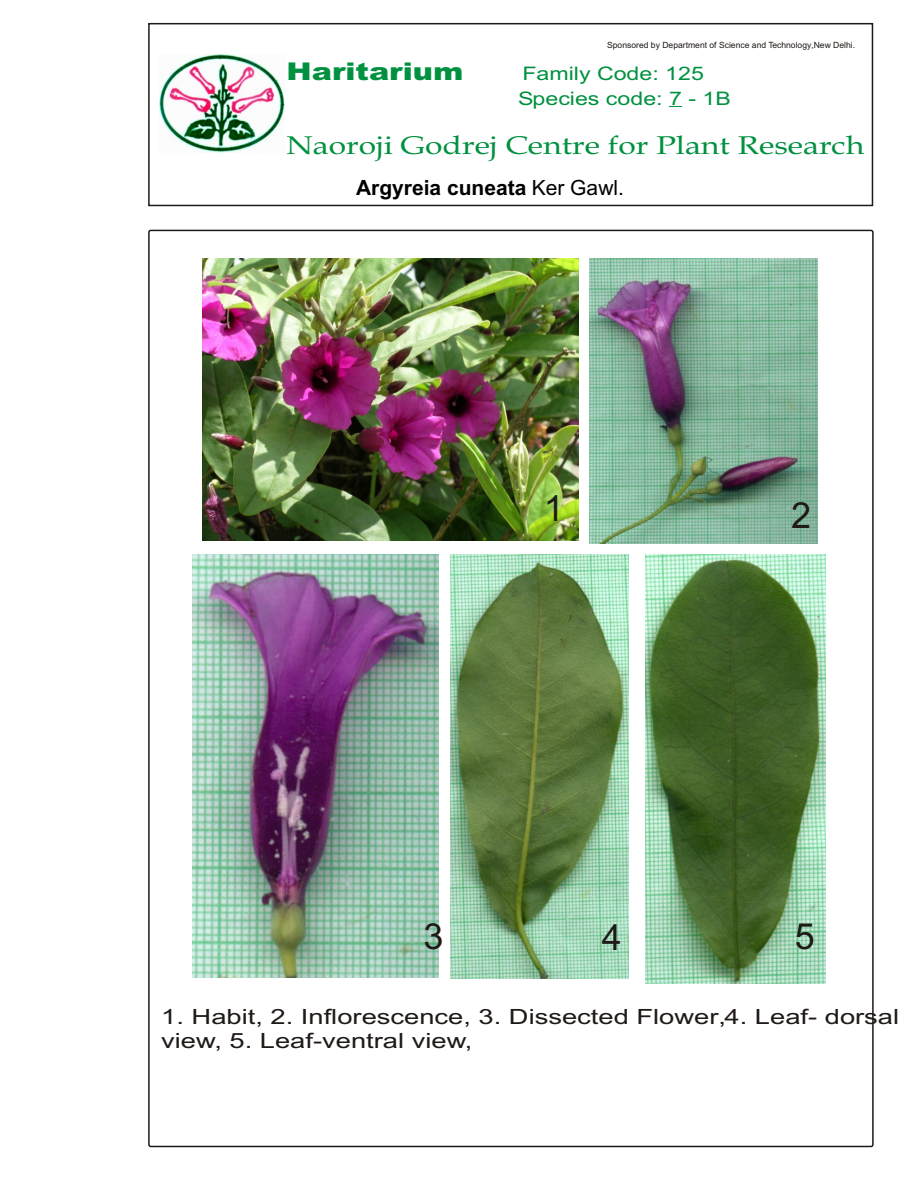
<style>
.page{position:relative;width:918px;height:1188px;background:#fff}
.page>*{position:absolute;margin:0;border:0;box-sizing:border-box;transform-origin:0 0}
.t1{font:36px "Arial";color:#1f1a17}
.t2{font:25.65px "Book Antiqua";color:#009140;scale:1.24 1}
.t3{font:900 24.45px "Arial";color:#009140;scale:1.24 1}
.t4{font:21px/23.4px "Arial";color:#1f1a17;scale:1.3 1}
.t5{font:700 21px "Arial";color:#000}
.t6{font:18.6px/24.5px "Arial";color:#009140;scale:1.24 1}
.t7{font:8.55px "Arial";color:#1f1a17}
.s1{font-weight:400}
</style>
<div class="page">
<img style="left:589px;top:258px;width:229px;height:285px">
<img style="left:646px;top:555px;width:180px;height:428px">
<img style="left:451px;top:555px;width:178px;height:423px">
<img style="left:193px;top:554px;width:246px;height:423px">
<img style="left:202px;top:258px;width:376px;height:282px">
<svg style="left:669px;top:106px;width:13px;height:1px"></svg>
<img style="left:160px;top:55px;width:124px;height:97px">
<div style="left:148px;top:23px;width:725px;height:183px;border:2px solid #1f1a17"></div>
<p class="t7" style="left:607px;top:42px;width:250px">Sponsored by Department of Science and Technology,New Delhi.</p>
<p class="t3" style="left:287px;top:63px;width:144px">Haritarium</p>
<p class="t6" style="left:518px;top:63px;width:173px">Family Code: 125<br>Species code: 7 - 1B</p>
<p class="t2" style="left:287px;top:136px;width:467px">Naoroji Godrej Centre for Plant Research</p>
<p class="t5" style="left:356px;top:180px;width:269px">Argyreia cuneata <span class="s1">Ker Gawl.</span></p>
<h1 class="t1" style="left:544px;top:494px;width:22px">1</h1>
<h1 class="t1" style="left:791px;top:502px;width:22px">2</h1>
<h1 class="t1" style="left:423px;top:923px;width:22px">3</h1>
<h1 class="t1" style="left:602px;top:923px;width:22px">4</h1>
<h1 class="t1" style="left:795px;top:923px;width:22px">5</h1>
<p class="t4" style="left:161px;top:1007px;width:569px">1. Habit, 2. Inflorescence, 3. Dissected Flower,4. Leaf- dorsal view, 5. Leaf-ventral view,</p>
</div>
